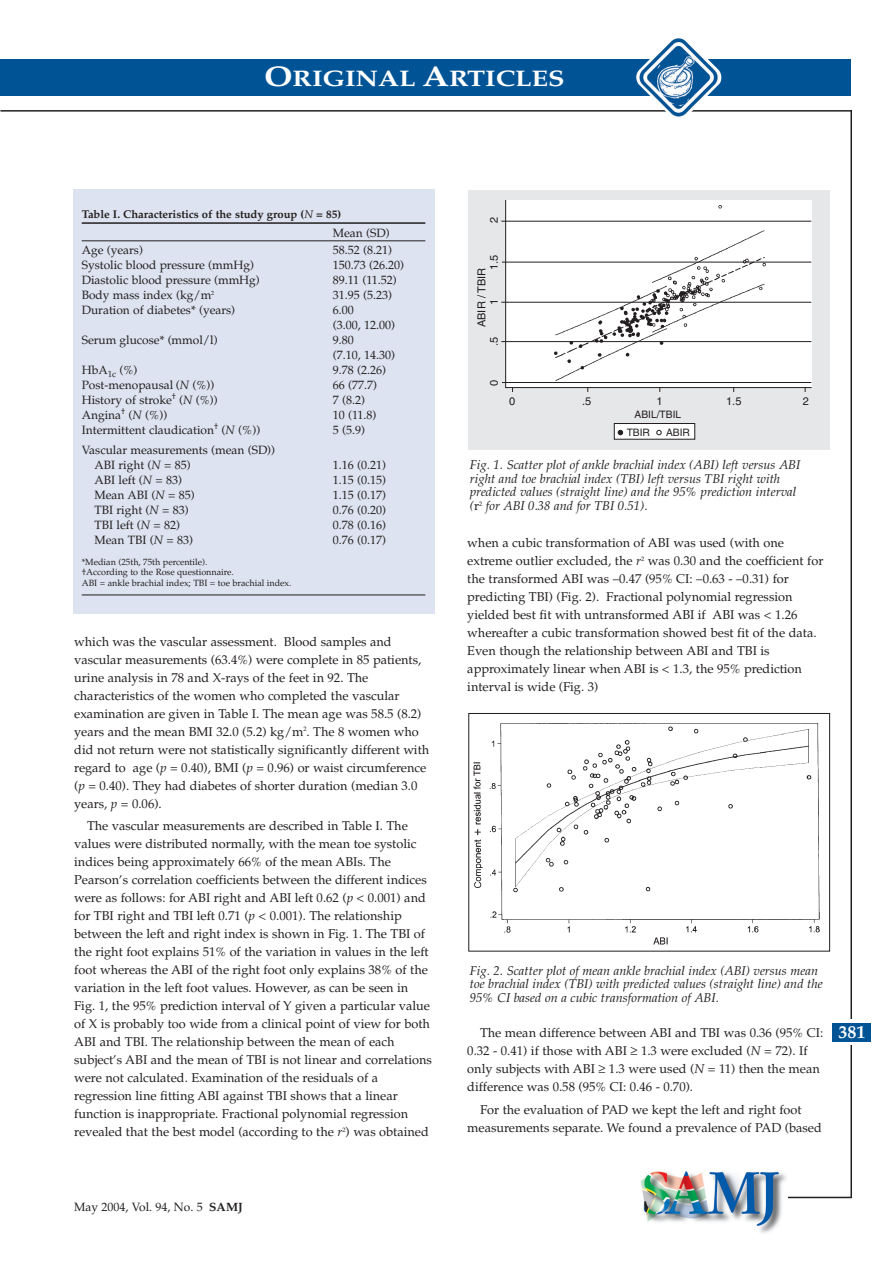
<style>
.page{position:relative;width:893px;height:1262px;background:#fff}
.page>*{position:absolute;margin:0;border:0;box-sizing:border-box;transform-origin:0 0}
.t1{font:700 22.5px "Palatino";color:#fff;scale:1.2 1}
.t2{font:700 18px "Palatino";color:#fff}
.t3{font:12.75px/18px "Palatino";color:#231f20}
.t4{font:italic 12.75px/13.5px "Palatino";color:#231f20}
.t5{font:12px/15px "Palatino";color:#231f20}
.t6{font:700 11.25px "Palatino";color:#231f20}
.t7{font:10.95px "Helvetica";color:#231f20}
.t8{font:10.2px "Helvetica";color:#231f20}
.t9{font:9px/10.5px "Palatino";color:#231f20}
.t10{font:8.25px "Palatino";color:#231f20}
.s1{font-size:28.5px}
.s2{font-weight:400;font-style:italic}
.s3{font-style:italic}
.s4{font-weight:700}
.s5{font-style:normal}
</style>
<div class="page">
<hr style="left:850px;top:110px;width:2px;height:1088px;background:#231f20">
<div style="left:836px;top:1019px;width:28px;height:26px;background:#fff"></div>
<hr style="left:788px;top:1196px;width:63px;height:2px;background:#231f20">
<div style="left:0;top:59px;width:851px;height:36px;background:#005495"></div>
<hr style="left:0;top:110px;width:851px;height:2px;background:#231f20">
<img style="left:636px;top:38px;width:85px;height:79px">
<img style="left:640px;top:1171px;width:146px;height:62px">
<div style="left:832px;top:1023px;width:39px;height:19px;background:#005495"></div>
<div style="left:73px;top:190px;width:361px;height:424px;background:#dde3f0"></div>
<hr style="left:82px;top:222px;width:343px;height:2px;background:#231f20">
<hr style="left:82px;top:240px;width:343px;height:1px;background:#231f20">
<hr style="left:82px;top:594px;width:343px;height:1px;background:#231f20">
<div style="left:468px;top:190px;width:362px;height:259px;background:#e6e7e9"></div>
<svg style="left:505px;top:200px;width:307px;height:188px;background:#f1f1f1"></svg>
<div style="left:614px;top:423px;width:81px;height:16px;background:#fff;border:1px solid #231f20"></div>
<svg style="left:617px;top:430px;width:6px;height:5px"></svg>
<svg style="left:656px;top:430px;width:5px;height:5px"></svg>
<img style="left:473px;top:723px;width:347px;height:222px">
<div style="left:468px;top:713px;width:362px;height:238px;border:1px solid #231f20"></div>
<h1 class="t1" style="left:264px;top:69px;width:252px"><span class="s1">O</span>RIGINAL <span class="s1">A</span>RTICLES</h1>
<p class="t6" style="left:82px;top:210px;width:261px">Table I. Characteristics of the study group (<span class="s2">N</span> = 85)</p>
<p class="t5" style="left:333px;top:227px;width:58px">Mean (SD)</p>
<p class="t5" style="left:82px;top:244px;width:63px">Age (years)</p>
<p class="t5" style="left:333px;top:244px;width:61px">58.52 (8.21)</p>
<p class="t5" style="left:82px;top:259px;width:174px">Systolic blood pressure (mmHg)</p>
<p class="t5" style="left:333px;top:259px;width:73px">150.73 (26.20)</p>
<p class="t5" style="left:82px;top:274px;width:180px">Diastolic blood pressure (mmHg)</p>
<p class="t5" style="left:333px;top:274px;width:65px">89.11 (11.52)</p>
<p class="t5" style="left:82px;top:289px;width:134px">Body mass index (kg/m<sup>2</sup></p>
<p class="t5" style="left:333px;top:289px;width:61px">31.95 (5.23)</p>
<p class="t5" style="left:82px;top:304px;width:155px">Duration of diabetes* (years)</p>
<p class="t5" style="left:333px;top:304px;width:64px">6.00<br>(3.00, 12.00)</p>
<p class="t5" style="left:82px;top:334px;width:137px">Serum glucose* (mmol/l)</p>
<p class="t5" style="left:333px;top:334px;width:64px">9.80<br>(7.10, 14.30)</p>
<p class="t5" style="left:82px;top:364px;width:57px">HbA<sub>1c</sub> (%)</p>
<p class="t5" style="left:333px;top:364px;width:55px">9.78 (2.26)</p>
<p class="t5" style="left:82px;top:379px;width:134px">Post-menopausal (<span class="s3">N</span> (%))</p>
<p class="t5" style="left:333px;top:379px;width:46px">66 (77.7)</p>
<p class="t5" style="left:82px;top:394px;width:92px">History of stroke</p>
<p class="t10" style="left:172px;top:392px;width:6px">†</p>
<p class="t5" style="left:179px;top:394px;width:40px">(<span class="s3">N</span> (%))</p>
<p class="t5" style="left:333px;top:394px;width:34px">7 (8.2)</p>
<p class="t5" style="left:82px;top:409px;width:41px">Angina</p>
<p class="t10" style="left:121px;top:407px;width:6px">†</p>
<p class="t5" style="left:129px;top:409px;width:40px">(<span class="s3">N</span> (%))</p>
<p class="t5" style="left:333px;top:409px;width:45px">10 (11.8)</p>
<p class="t5" style="left:82px;top:424px;width:134px">Intermittent claudication</p>
<p class="t10" style="left:214px;top:422px;width:6px">†</p>
<p class="t5" style="left:222px;top:424px;width:40px">(<span class="s3">N</span> (%))</p>
<p class="t5" style="left:333px;top:424px;width:34px">5 (5.9)</p>
<p class="t5" style="left:94px;top:443px;width:182px;text-indent:-13px">Vascular measurements (mean (SD))<br>ABI right (<span class="s3">N</span> = 85)</p>
<p class="t5" style="left:333px;top:458px;width:55px">1.16 (0.21)</p>
<p class="t5" style="left:94px;top:473px;width:89px">ABI left (<span class="s3">N</span> = 83)</p>
<p class="t5" style="left:333px;top:473px;width:55px">1.15 (0.15)</p>
<p class="t5" style="left:94px;top:488px;width:102px">Mean ABI (<span class="s3">N</span> = 85)</p>
<p class="t5" style="left:333px;top:488px;width:55px">1.15 (0.17)</p>
<p class="t5" style="left:94px;top:503px;width:96px">TBI right (<span class="s3">N</span> = 83)</p>
<p class="t5" style="left:333px;top:503px;width:55px">0.76 (0.20)</p>
<p class="t5" style="left:94px;top:518px;width:87px">TBI left (<span class="s3">N</span> = 82)</p>
<p class="t5" style="left:333px;top:518px;width:55px">0.78 (0.16)</p>
<p class="t5" style="left:94px;top:533px;width:100px">Mean TBI (<span class="s3">N</span> = 83)</p>
<p class="t5" style="left:333px;top:533px;width:55px">0.76 (0.17)</p>
<p class="t9" style="left:82px;top:557px;width:211px">*Median (25th, 75th percentile).<br>†According to the Rose questionnaire.<br>ABI = ankle brachial index; TBI = toe brachial index.</p>
<p class="t3" style="left:74px;top:634px;width:356px">which was the vascular assessment. Blood samples and vascular measurements (63.4%) were complete in 85 patients, urine analysis in 78 and X-rays of the feet in 92. The characteristics of the women who completed the vascular examination are given in Table I. The mean age was 58.5 (8.2) years and the mean BMI 32.0 (5.2) kg/m<sup>2</sup>. The 8 women who did not return were not statistically significantly different with regard to age (<span class="s3">p</span> = 0.40), BMI (<span class="s3">p</span> = 0.96) or waist circumference (<span class="s3">p</span> = 0.40). They had diabetes of shorter duration (median 3.0 years, <span class="s3">p</span> = 0.06).</p>
<p class="t3" style="left:74px;top:818px;width:359px;text-indent:13px">The vascular measurements are described in Table I. The values were distributed normally, with the mean toe systolic indices being approximately 66% of the mean ABIs. The Pearson’s correlation coefficients between the different indices were as follows: for ABI right and ABI left 0.62 (<span class="s3">p</span> &lt; 0.001) and for TBI right and TBI left 0.71 (<span class="s3">p</span> &lt; 0.001). The relationship between the left and right index is shown in Fig. 1. The TBI of the right foot explains 51% of the variation in values in the left foot whereas the ABI of the right foot only explains 38% of the variation in the left foot values. However, as can be seen in Fig. 1, the 95% prediction interval of Y given a particular value of X is probably too wide from a clinical point of view for both ABI and TBI. The relationship between the mean of each subject’s ABI and the mean of TBI is not linear and correlations were not calculated. Examination of the residuals of a regression line fitting ABI against TBI shows that a linear function is inappropriate. Fractional polynomial regression revealed that the best model (according to the <span class="s3">r</span><sup>2</sup>) was obtained</p>
<p class="t5" style="left:74px;top:1201px;width:170px">May 2004, Vol. 94, No. 5 <span class="s4">SAMJ</span></p>
<p class="t7" style="left:490px;top:223px;width:8px;rotate:-90deg">2</p>
<p class="t7" style="left:490px;top:270px;width:17px;rotate:-90deg">1.5</p>
<p class="t7" style="left:477px;top:327px;width:61px;rotate:-90deg">ABIR / TBIR</p>
<p class="t7" style="left:490px;top:304px;width:8px;rotate:-90deg">1</p>
<p class="t7" style="left:490px;top:346px;width:11px;rotate:-90deg">.5</p>
<p class="t7" style="left:490px;top:386px;width:8px;rotate:-90deg">0</p>
<p class="t7" style="left:509px;top:397px;width:8px">0</p>
<p class="t7" style="left:582px;top:397px;width:11px">.5</p>
<p class="t7" style="left:656px;top:397px;width:8px">1</p>
<p class="t7" style="left:726px;top:397px;width:17px">1.5</p>
<p class="t7" style="left:802px;top:397px;width:8px">2</p>
<p class="t8" style="left:634px;top:411px;width:48px">ABIL/TBIL</p>
<p class="t8" style="left:626px;top:429px;width:25px">TBIR</p>
<p class="t8" style="left:666px;top:429px;width:25px">ABIR</p>
<p class="t4" style="left:470px;top:460px;width:332px">Fig. 1. Scatter plot of ankle brachial index (ABI) left versus ABI right and toe brachial index (TBI) left versus TBI right with predicted values (straight line) and the 95% prediction interval (<span class="s5">r</span><sup>2</sup> for ABI 0.38 and for TBI 0.51).</p>
<p class="t3" style="left:467px;top:535px;width:357px">when a cubic transformation of ABI was used (with one extreme outlier excluded, the <span class="s3">r</span><sup>2</sup> was 0.30 and the coefficient for the transformed ABI was –0.47 (95% CI: –0.63 - –0.31) for predicting TBI) (Fig. 2). Fractional polynomial regression yielded best fit with untransformed ABI if ABI was &lt; 1.26 whereafter a cubic transformation showed best fit of the data.<br>Even though the relationship between ABI and TBI is approximately linear when ABI is &lt; 1.3, the 95% prediction interval is wide (Fig. 3)</p>
<p class="t4" style="left:470px;top:965px;width:354px">Fig. 2. Scatter plot of mean ankle brachial index (ABI) versus mean toe brachial index (TBI) with predicted values (straight line) and the<br>95% CI based on a cubic transformation of ABI.</p>
<p class="t3" style="left:467px;top:1025px;width:357px;text-indent:13px">The mean difference between ABI and TBI was 0.36 (95% CI:<br>0.32 - 0.41) if those with ABI ≥ 1.3 were excluded (<span class="s3">N</span> = 72). If only subjects with ABI ≥ 1.3 were used (<span class="s3">N</span> = 11) then the mean difference was 0.58 (95% CI: 0.46 - 0.70).</p>
<p class="t3" style="left:467px;top:1101px;width:356px;text-align:center">For the evaluation of PAD we kept the left and right foot measurements separate. We found a prevalence of PAD (based</p>
<h2 class="t2" style="left:838px;top:1025px;width:28px">381</h2>
</div>
